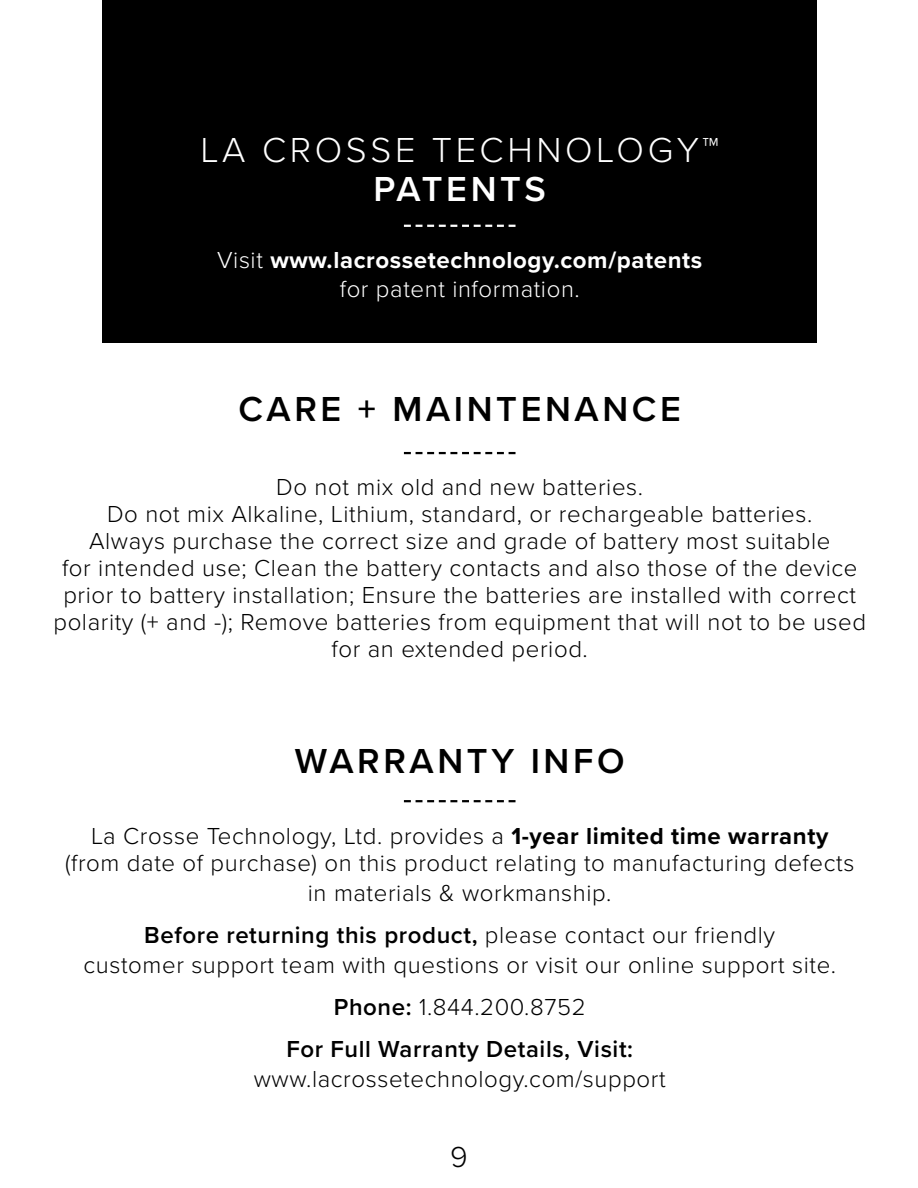
<style>
.page{position:relative;width:918px;height:1188px;background:#fff}
.page>*{position:absolute;margin:0;border:0;box-sizing:border-box;transform-origin:0 0}
.t1{font:600 36px "Proxima Nova";letter-spacing:.1em;color:#000}
.t2{font:300 36px "Proxima Nova";letter-spacing:.1em;color:#fff}
.t3{font:600 36px "Proxima Nova";letter-spacing:.095em;color:#fff}
.t4{font:300 30px "Proxima Nova";color:#000}
.t5{font:300 24px/27px "Proxima Nova";letter-spacing:.025em;color:#000;text-align:center}
.t6{font:700 24px/28.8px "Proxima Nova";letter-spacing:.025em;color:#fff;text-align:center}
.s1{font-weight:300}
.s2{font-weight:700}
.s3{font-weight:600}
</style>
<div class="page">
<div style="left:102px;top:0;width:715px;height:343px;background:#000"></div>
<svg style="left:404px;top:452px;width:112px;height:2px"></svg>
<svg style="left:404px;top:225px;width:112px;height:2px"></svg>
<svg style="left:404px;top:800px;width:112px;height:2px"></svg>
<h1 class="t2" style="left:201px;top:123px;width:520px">LA CROSSE TECHNOLOGY™</h1>
<h1 class="t3" style="left:374px;top:162px;width:174px">PATENTS</h1>
<p class="t6" style="left:217px;top:245px;width:487px"><span class="s1">Visit</span> www.lacrossetechnology.com/patents <span class="s1">for patent information.</span></p>
<h1 class="t1" style="left:239px;top:382px;width:444px">CARE + MAINTENANCE</h1>
<p class="t5" style="left:53px;top:472px;width:814px">Do not mix old and new batteries.<br>Do not mix Alkaline, Lithium, standard, or rechargeable batteries.<br>Always purchase the correct size and grade of battery most suitable<br>for intended use; Clean the battery contacts and also those of the device prior to battery installation; Ensure the batteries are installed with correct polarity (+ and -); Remove batteries from equipment that will not to be used for an extended period.</p>
<h1 class="t1" style="left:295px;top:734px;width:331px">WARRANTY INFO</h1>
<p class="t5" style="left:65px;top:821px;width:791px">La Crosse Technology, Ltd. provides a <span class="s2">1-year limited time warranty </span>(from date of purchase) on this product relating to manufacturing defects</p>
<p class="t5" style="left:144px;top:871px;width:632px;line-height:42px">in materials &amp; workmanship.<br><span class="s3">Before returning this product,</span> please contact our friendly</p>
<p class="t5" style="left:83px;top:943px;width:754px;line-height:42px">customer support team with questions or visit our online support site.<br><span class="s3">Phone:</span> 1.844.200.8752<br><span class="s3">For Full Warranty Details, Visit:</span></p>
<p class="t5" style="left:254px;top:1064px;width:414px">www.lacrossetechnology.com/support</p>
<p class="t4" style="left:450px;top:1134px;width:19px">9</p>
</div>
